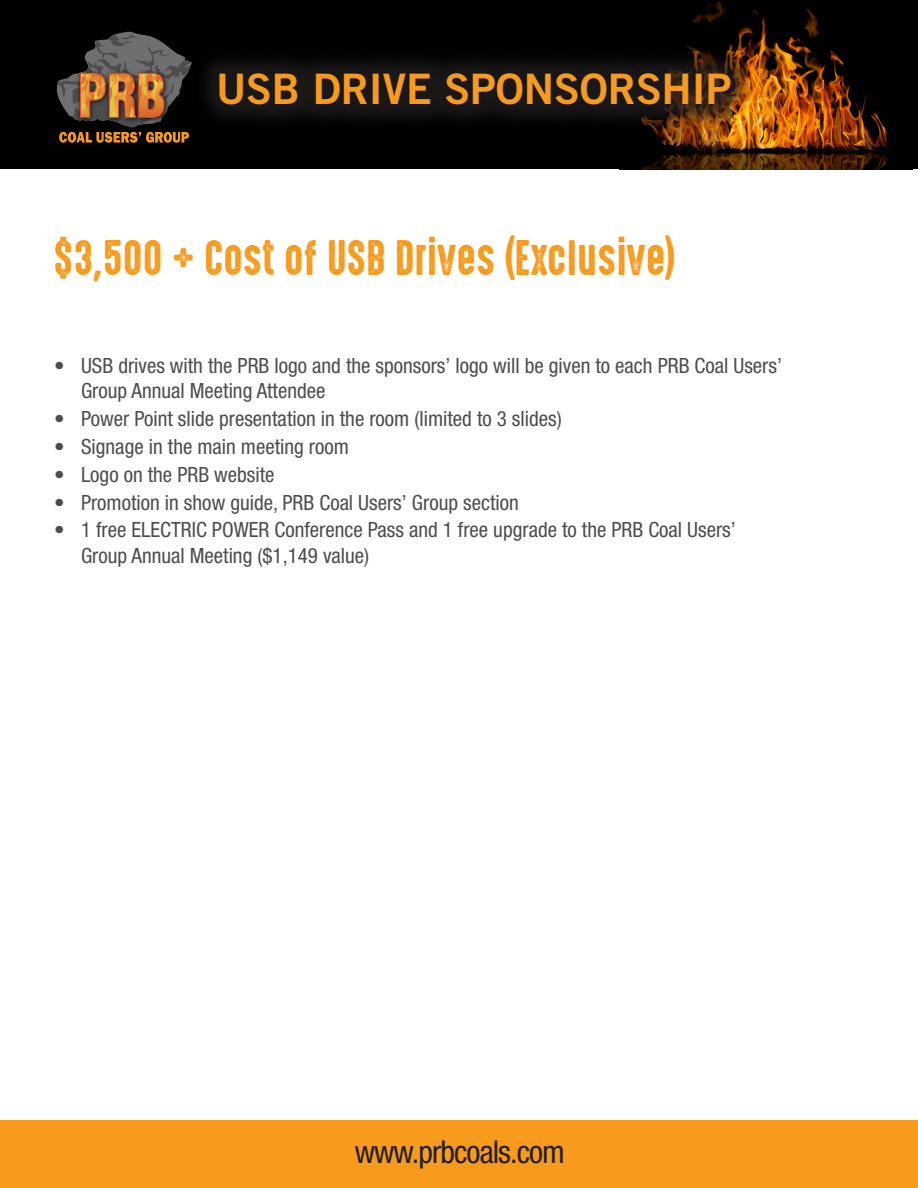
<style>
.page{position:relative;width:918px;height:1188px;background:#fff}
.page>*{position:absolute;margin:0;border:0;box-sizing:border-box;transform-origin:0 0}
.head{font:45px "High Voltage Rough";color:#f89a1c}
.page_head{font:42px "Trade Gothic LT Std Bd 2";color:#f89a1c}
.t1{font:condensed 31.5px "Helvetica Neue LT Std";letter-spacing:-.03em;color:#231f20}
.t2{font:condensed 21px/25.2px "Helvetica Neue LT Std";color:#4d4d4f}
</style>
<div class="page">
<div style="left:0;top:1120px;width:918px;height:68px;background:#f89a1c"></div>
<div style="left:0;top:0;width:918px;height:169px;background:#000"></div>
<img style="left:642px;top:1px;width:246px;height:168px">
<svg style="left:56px;top:32px;width:136px;height:111px"></svg>
<div style="left:192px;top:46px;width:566px;height:87px;background:#231f20;opacity:.75"></div>
<p class="page_head" style="left:216px;top:63px;width:517px">USB DRIVE SPONSORSHIP</p>
<p class="head" style="left:54px;top:233px;width:624px">$3,500 + Cost of USB Drives (Exclusive)</p>
<p class="t2" style="left:81px;top:353px;width:703px;text-indent:-27px">• USB drives with the PRB logo and the sponsors’ logo will be given to each PRB Coal Users’<br>Group Annual Meeting Attendee</p>
<p class="t2" style="left:54px;top:406px;width:509px">• Power Point slide presentation in the room (limited to 3 slides)</p>
<p class="t2" style="left:54px;top:434px;width:297px">• Signage in the main meeting room</p>
<p class="t2" style="left:54px;top:461px;width:222px">• Logo on the PRB website</p>
<p class="t2" style="left:54px;top:489px;width:466px">• Promotion in show guide, PRB Coal Users’ Group section</p>
<p class="t2" style="left:81px;top:517px;width:656px;text-indent:-27px">• 1 free ELECTRIC POWER Conference Pass and 1 free upgrade to the PRB Coal Users’<br>Group Annual Meeting ($1,149 value)</p>
<h3 class="t1" style="left:355px;top:1133px;width:212px">www.prbcoals.com</h3>
</div>
